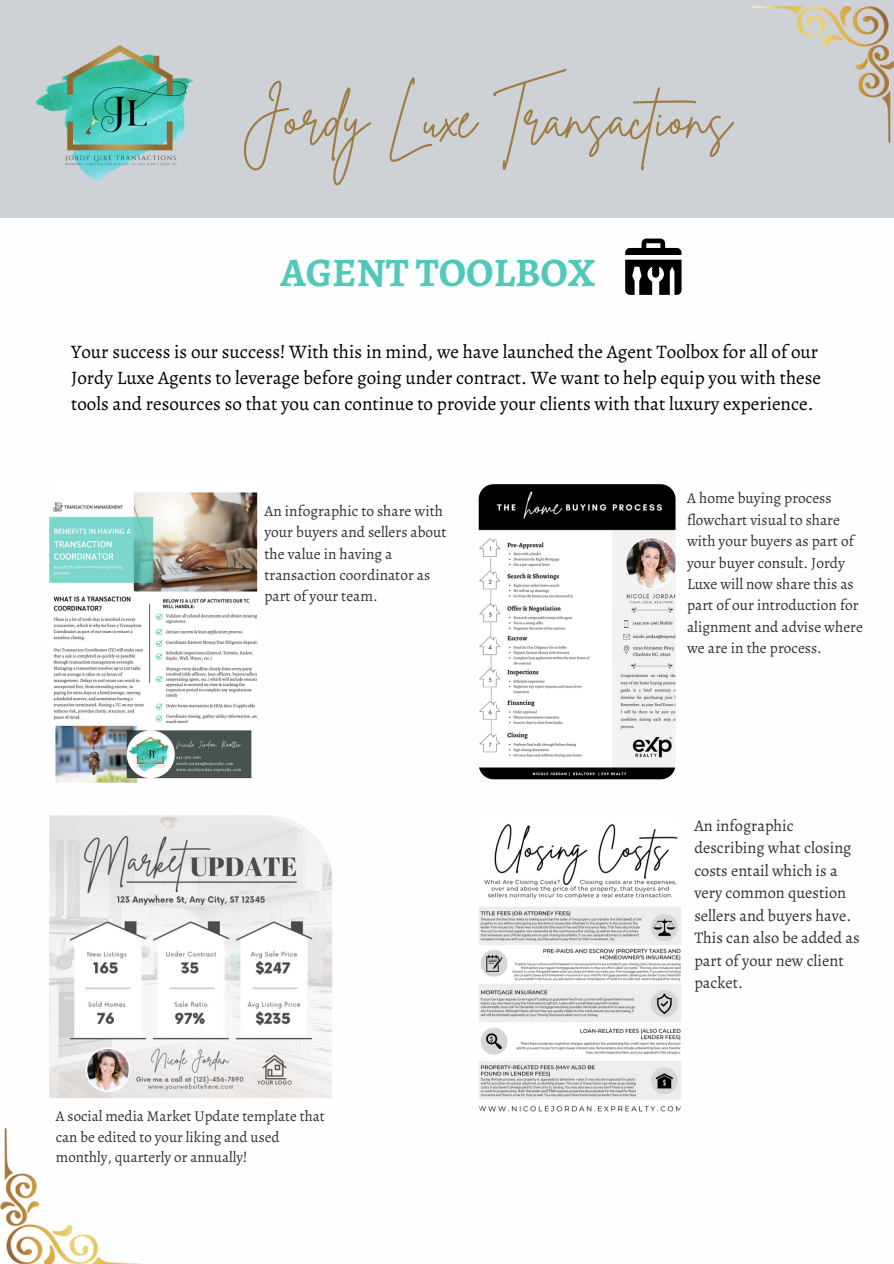
<style>
.page{position:relative;width:894px;height:1264px;background:#fff}
.page>*{position:absolute;margin:0;border:0;box-sizing:border-box;transform-origin:0 0}
.t1{font:56.55px "Brittany Signature";color:#9f7d42}
.t2{font:700 40.5px "Alegreya";color:#50c9ba}
.t3{font:19.05px/26px "Alegreya";color:#000}
.t4{font:16.35px/22.5px "Alegreya";color:#323232}
.t5{font:15.3px/21.5px "Alegreya";color:#323232}
.t6{font:15px/20.2px "Alegreya";color:#323232}
</style>
<div class="page">
<div style="left:0;top:0;width:893px;height:217px;background:#ced2d7"></div>
<img style="left:0;top:45px;width:231px;height:173px">
<img style="left:0;top:1128px;width:130px;height:135px">
<img style="left:752px;top:6px;width:141px;height:136px">
<svg style="left:625px;top:238px;width:56px;height:57px"></svg>
<img style="left:49px;top:476px;width:208px;height:311px;border-radius:16px">
<img style="left:478px;top:484px;width:197px;height:295px;border-radius:15px">
<img style="left:478px;top:815px;width:203px;height:303px;border-radius:15px">
<img style="left:49px;top:815px;width:283px;height:283px">
<p class="t1" style="left:241px;top:81px;width:491px">Jordy Luxe Transactions</p>
<p class="t2" style="left:280px;top:244px;width:316px">AGENT TOOLBOX</p>
<p class="t3" style="left:71px;top:339px;width:751px">Your success is our success! With this in mind, we have launched the Agent Toolbox for all of our<br>Jordy Luxe Agents to leverage before going under contract. We want to help equip you with these tools and resources so that you can continue to provide your clients with that luxury experience.</p>
<p class="t5" style="left:264px;top:500px;width:184px">An infographic to share with your buyers and sellers about the value in having a transaction coordinator as part of your team.</p>
<p class="t6" style="left:56px;top:1106px;width:270px">A social media Market Update template that can be edited to your liking and used monthly, quarterly or annually!</p>
<p class="t5" style="left:687px;top:487px;width:177px">A home buying process flowchart visual to share with your buyers as part of your buyer consult. Jordy<br>Luxe will now share this as part of our introduction for alignment and advise where we are in the process.</p>
<p class="t4" style="left:694px;top:813px;width:167px">An infographic describing what closing costs entail which is a very common question sellers and buyers have.<br>This can also be added as part of your new client packet.</p>
</div>
